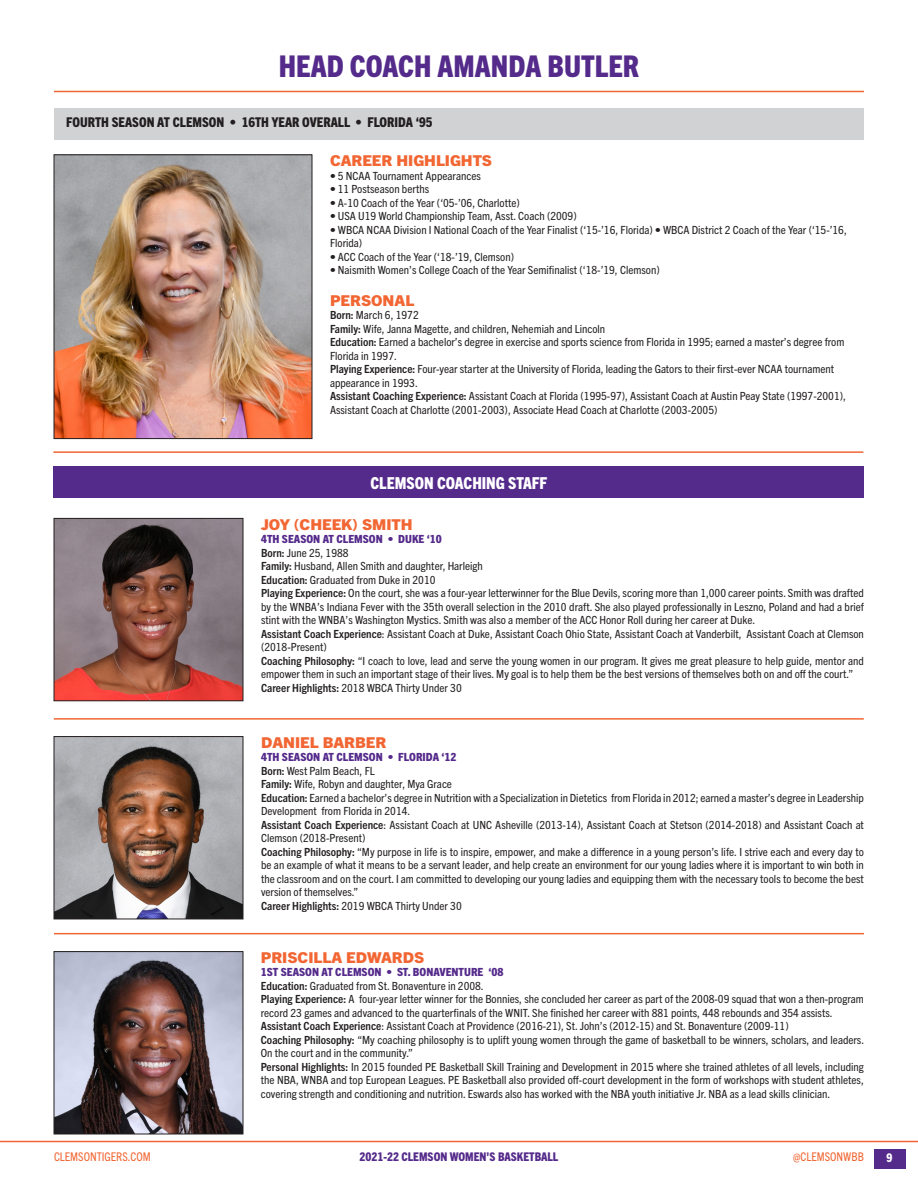
<style>
.page{position:relative;width:918px;height:1188px;background:#fff}
.page>*{position:absolute;margin:0;border:0;box-sizing:border-box;transform-origin:0 0}
.t1{font:800 condensed 30px "Trade Gothic Next LT Pro";color:#542a8b}
.t2{font:800 condensed 16.5px "Trade Gothic Next LT Pro";color:#fff}
.t3{font:800 15px "Trade Gothic Next LT Pro";color:#f26633;scale:1.07 1}
.t4{font:800 condensed 13.5px "Trade Gothic Next LT Pro";color:#231f20}
.t5{font:800 condensed 12px "Trade Gothic Next LT Pro";color:#542a8b}
.t6{font:condensed 12px "Trade Gothic Next LT Pro";color:#f26633}
.t7{font:800 condensed 12px "Trade Gothic Next LT Pro";color:#fff}
.t8{font:condensed 11.25px/13.5px "Trade Gothic Next LT Pro";color:#231f20;scale:1.07 1}
.t9{font:800 condensed 11.25px "Trade Gothic Next LT Pro";color:#542a8b;scale:1.07 1}
.s1{font-weight:700}
</style>
<div class="page">
<hr style="left:0;top:1141px;width:918px;height:1px;background:#f26633">
<div style="left:874px;top:1149px;width:31px;height:20px;background:#542a8b"></div>
<hr style="left:54px;top:91px;width:810px;height:1px;background:#ef682f">
<img style="left:56px;top:156px;width:254px;height:281px">
<div style="left:54px;top:154px;width:258px;height:285px;border:1px solid #231f20"></div>
<div style="left:54px;top:108px;width:810px;height:31px;background:#d1d2d4"></div>
<hr style="left:53px;top:451px;width:810px;height:2px;background:#f26633">
<div style="left:54px;top:467px;width:810px;height:31px;background:#542a8b"></div>
<img style="left:56px;top:520px;width:185px;height:179px">
<div style="left:54px;top:518px;width:189px;height:183px;border:1px solid #231f20"></div>
<hr style="left:54px;top:718px;width:810px;height:2px;background:#f26633">
<hr style="left:54px;top:933px;width:810px;height:1px;background:#f26633">
<img style="left:56px;top:738px;width:185px;height:179px">
<div style="left:54px;top:736px;width:189px;height:183px;border:1px solid #231f20"></div>
<img style="left:56px;top:953px;width:185px;height:179px">
<div style="left:54px;top:951px;width:189px;height:183px;border:1px solid #231f20"></div>
<p class="t1" style="left:279px;top:46px;width:362px">HEAD COACH AMANDA BUTLER</p>
<p class="t4" style="left:66px;top:113px;width:368px">FOURTH SEASON AT CLEMSON • 16TH YEAR OVERALL • FLORIDA ‘95</p>
<p class="t3" style="left:330px;top:150px;width:153px">CAREER HIGHLIGHTS</p>
<p class="t8" style="left:330px;top:168px;width:143px">• 5 NCAA Tournament Appearances</p>
<p class="t8" style="left:330px;top:182px;width:94px">• 11 Postseason berths</p>
<p class="t8" style="left:330px;top:195px;width:179px">• A-10 Coach of the Year (‘05-’06, Charlotte)</p>
<p class="t8" style="left:330px;top:209px;width:232px">• USA U19 World Championship Team, Asst. Coach (2009)</p>
<p class="t8" style="left:330px;top:222px;width:485px">• WBCA NCAA Division I National Coach of the Year Finalist (‘15-’16, Florida) • WBCA District 2 Coach of the Year (‘15-’16,<br>Florida)</p>
<p class="t8" style="left:330px;top:249px;width:174px">• ACC Coach of the Year (‘18-’19, Clemson)</p>
<p class="t8" style="left:330px;top:263px;width:310px">• Naismith Women’s College Coach of the Year Semifinalist (‘18-’19, Clemson)</p>
<p class="t3" style="left:330px;top:290px;width:80px">PERSONAL</p>
<p class="t8" style="left:330px;top:308px;width:84px"><span class="s1">Born:</span> March 6, 1972</p>
<p class="t8" style="left:330px;top:321px;width:259px"><span class="s1">Family:</span> Wife, Janna Magette, and children, Nehemiah and Lincoln</p>
<p class="t8" style="left:330px;top:335px;width:482px"><span class="s1">Education:</span> Earned a bachelor’s degree in exercise and sports science from Florida in 1995; earned a master’s degree from<br>Florida in 1997.</p>
<p class="t8" style="left:330px;top:362px;width:473px"><span class="s1">Playing Experience:</span> Four-year starter at the University of Florida, leading the Gators to their first-ever NCAA tournament appearance in 1993.</p>
<p class="t8" style="left:330px;top:389px;width:484px"><span class="s1">Assistant Coaching Experience:</span> Assistant Coach at Florida (1995-97), Assistant Coach at Austin Peay State (1997-2001),<br>Assistant Coach at Charlotte (2001-2003), Associate Head Coach at Charlotte (2003-2005)</p>
<p class="t2" style="left:371px;top:472px;width:178px">CLEMSON COACHING STAFF</p>
<p class="t3" style="left:261px;top:514px;width:143px">JOY (CHEEK) SMITH</p>
<p class="t9" style="left:261px;top:531px;width:171px">4TH SEASON AT CLEMSON • DUKE ‘10</p>
<p class="t8" style="left:261px;top:545px;width:83px"><span class="s1">Born:</span> June 25, 1988</p>
<p class="t8" style="left:261px;top:559px;width:209px"><span class="s1">Family:</span> Husband, Allen Smith and daughter, Harleigh</p>
<p class="t8" style="left:261px;top:572px;width:165px"><span class="s1">Education:</span> Graduated from Duke in 2010</p>
<p class="t8" style="left:261px;top:586px;width:565px;text-align:justify"><span class="s1">Playing Experience:</span> On the court, she was a four-year letterwinner for the Blue Devils, scoring more than 1,000 career points. Smith was drafted by the WNBA’s Indiana Fever with the 35th overall selection in the 2010 draft. She also played professionally in Leszno, Poland and had a brief stint with the WNBA’s Washington Mystics. Smith was also a member of the ACC Honor Roll during her career at Duke.</p>
<p class="t8" style="left:261px;top:626px;width:565px"><span class="s1">Assistant Coach Experience</span>: Assistant Coach at Duke, Assistant Coach Ohio State, Assistant Coach at Vanderbilt, Assistant Coach at Clemson (2018-Present)</p>
<p class="t8" style="left:261px;top:653px;width:565px"><span class="s1">Coaching Philosophy:</span> “I coach to love, lead and serve the young women in our program. It gives me great pleasure to help guide, mentor and empower them in such an important stage of their lives. My goal is to help them be the best versions of themselves both on and off the court.”</p>
<p class="t8" style="left:261px;top:680px;width:189px"><span class="s1">Career Highlights:</span> 2018 WBCA Thirty Under 30</p>
<p class="t3" style="left:261px;top:732px;width:119px">DANIEL BARBER</p>
<p class="t9" style="left:261px;top:750px;width:184px">4TH SEASON AT CLEMSON • FLORIDA ‘12</p>
<p class="t8" style="left:261px;top:763px;width:108px"><span class="s1">Born:</span> West Palm Beach, FL</p>
<p class="t8" style="left:261px;top:777px;width:180px"><span class="s1">Family:</span> Wife, Robyn and daughter, Mya Grace</p>
<p class="t8" style="left:261px;top:790px;width:565px"><span class="s1">Education:</span> Earned a bachelor’s degree in Nutrition with a Specialization in Dietetics from Florida in 2012; earned a master’s degree in Leadership<br>Development from Florida in 2014.</p>
<p class="t8" style="left:261px;top:817px;width:565px"><span class="s1">Assistant Coach Experience</span>: Assistant Coach at UNC Asheville (2013-14), Assistant Coach at Stetson (2014-2018) and Assistant Coach at<br>Clemson (2018-Present)</p>
<p class="t8" style="left:261px;top:844px;width:565px;text-align:justify"><span class="s1">Coaching Philosophy:</span> “My purpose in life is to inspire, empower, and make a difference in a young person’s life. I strive each and every day to be an example of what it means to be a servant leader, and help create an environment for our young ladies where it is important to win both in the classroom and on the court. I am committed to developing our young ladies and equipping them with the necessary tools to become the best version of themselves.”</p>
<p class="t8" style="left:261px;top:898px;width:189px"><span class="s1">Career Highlights:</span> 2019 WBCA Thirty Under 30</p>
<p class="t3" style="left:261px;top:947px;width:154px">PRISCILLA EDWARDS</p>
<p class="t9" style="left:261px;top:965px;width:228px">1ST SEASON AT CLEMSON • ST. BONAVENTURE ‘08</p>
<p class="t8" style="left:261px;top:978px;width:210px"><span class="s1">Education:</span> Graduated from St. Bonaventure in 2008.</p>
<p class="t8" style="left:261px;top:992px;width:565px"><span class="s1">Playing Experience:</span> A four-year letter winner for the Bonnies, she concluded her career as part of the 2008-09 squad that won a then-program record 23 games and advanced to the quarterfinals of the WNIT. She finished her career with 881 points, 448 rebounds and 354 assists.</p>
<p class="t8" style="left:261px;top:1019px;width:495px"><span class="s1">Assistant Coach Experience</span>: Assistant Coach at Providence (2016-21), St. John’s (2012-15) and St. Bonaventure (2009-11)</p>
<p class="t8" style="left:261px;top:1032px;width:565px"><span class="s1">Coaching Philosophy:</span> “My coaching philosophy is to uplift young women through the game of basketball to be winners, scholars, and leaders.<br>On the court and in the community.”</p>
<p class="t8" style="left:261px;top:1059px;width:565px;text-align:justify"><span class="s1">Personal Highlights:</span> In 2015 founded PE Basketball Skill Training and Development in 2015 where she trained athletes of all levels, including the NBA, WNBA and top European Leagues. PE Basketball also provided off-court development in the form of workshops with student athletes, covering strength and conditioning and nutrition. Eswards also has worked with the NBA youth initiative Jr. NBA as a lead skills clinician.</p>
<p class="t6" style="left:54px;top:1149px;width:98px">CLEMSONTIGERS.COM</p>
<p class="t5" style="left:360px;top:1149px;width:200px">2021-22 CLEMSON WOMEN'S BASKETBALL</p>
<p class="t6" style="left:793px;top:1149px;width:72px">@CLEMSONWBB</p>
<p class="t7" style="left:887px;top:1149px;width:7px">9</p>
</div>
